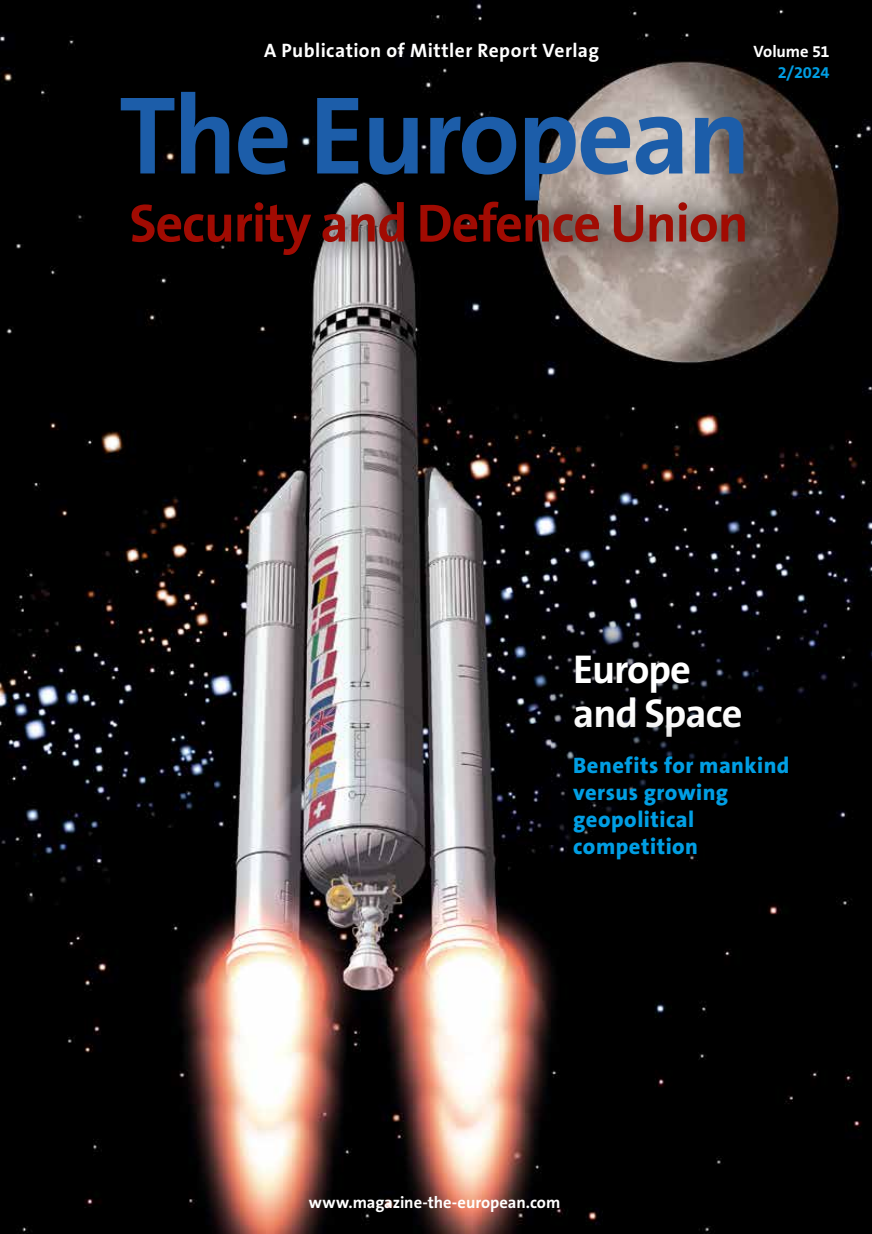
<style>
.page{position:relative;width:872px;height:1234px;background:#fff}
.page>*{position:absolute;margin:0;border:0;box-sizing:border-box;transform-origin:0 0}
.t1{font:700 111.75px "The Sans B7";letter-spacing:-.025em;color:#1c5da9}
.t2{font:700 54px "The Sans B7";letter-spacing:-.02em;color:#a10b02}
.t3{font:700 40.5px/43.5px "The Sans B7";letter-spacing:-.025em;color:#fff}
.t4{font:800 22.5px/27px "The Sans B8";letter-spacing:.02em;color:#009ee3}
.t5{font:700 19.5px "The Sans B7";letter-spacing:.025em;color:#fff}
.t6{font:700 16.5px "The Sans B7";letter-spacing:-.005em;color:#fff}
.t7{font:700 16.5px "The Sans B7";color:#009ee3}
</style>
<div class="page">
<img style="left:0;top:0;width:872px;height:1233px">
<div style="left:514px;top:594px;width:287px;height:202px;background:#000"></div>
<div style="left:523px;top:705px;width:315px;height:202px;background:#000"></div>
<div style="left:101px;top:171px;width:675px;height:114px;background:#000;opacity:.4"></div>
<p class="t5" style="left:264px;top:40px;width:336px">A Publication of Mittler Report Verlag</p>
<h1 class="t1" style="left:119px;top:77px;width:633px">The European</h1>
<h2 class="t2" style="left:129px;top:195px;width:620px">Security and Defence Union</h2>
<p class="t6" style="left:753px;top:43px;width:78px">Volume 51</p>
<p class="t7" style="left:778px;top:64px;width:53px">2/2024</p>
<h3 class="t3" style="left:573px;top:648px;width:171px">Europe and Space</h3>
<p class="t4" style="left:573px;top:752px;width:218px">Benefits for mankind versus growing geopolitical competition</p>
<p class="t6" style="left:309px;top:1193px;width:253px">www.magazine-the-european.com</p>
</div>
